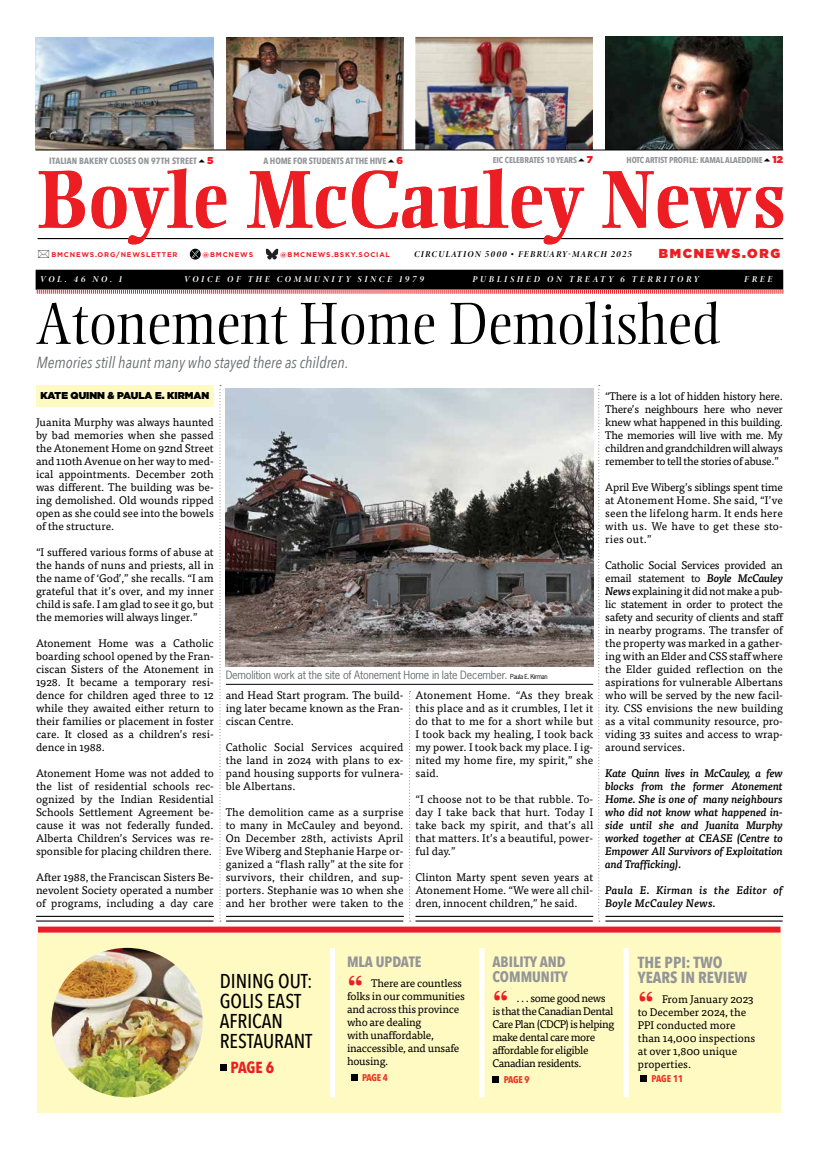
<style>
.page{position:relative;width:819px;height:1152px;background:#fff}
.page>*{position:absolute;margin:0;border:0;box-sizing:border-box;transform-origin:0 0}
.t1{font:300 58px "Ellington MT Std";letter-spacing:.01em;color:#000}
.t2{font:800 27px "Ellington MT Std";color:#ed1d24}
.t3{font:500 20px/20px "Avenir Next Condensed";color:#000}
.t4{font:italic 16px "Avenir Next Condensed";color:#6d6e71}
.t5{font:700 16px/15px "Avenir Next Condensed";color:#939598}
.t6{font:700 16px "Avenir Next Condensed";color:#ed1d24}
.t7{font:700 15px/15px "Avenir Next Condensed";color:#939598}
.t8{font:900 13px "Gotham HTF";letter-spacing:.13em;color:#ed1d24}
.t9{font:11px/13px "Tisa";color:#000;text-align:justify}
.t10{font:italic 500 11px/13px "Tisa";letter-spacing:-.01em;color:#000;text-align:justify}
.t11{font:11px/13px "Tisa";letter-spacing:-.02em;color:#000}
.t12{font:11px/13px "Tisa";letter-spacing:-.035em;color:#000}
.t13{font:italic 500 11px/13px "Tisa";letter-spacing:.02em;color:#000}
.t14{font:10.8px "News Gothic Std";letter-spacing:-.02em;color:#6d6e71}
.t15{font:900 10px "Gotham HTF";color:#000}
.t16{font:700 9.7px "Avenir Next Condensed";letter-spacing:-.025em;color:#ee3524}
.t17{font:italic 9px "Minion Variable Concept";letter-spacing:.305em;color:#fff}
.t18{font:italic 9px "Minion Variable Concept";letter-spacing:.135em;color:#000}
.t19{font:700 9px "Avenir Next Condensed";letter-spacing:.01em;color:#939598}
.t20{font:700 9px "Avenir Next Condensed";letter-spacing:-.01em;color:#939598}
.t21{font:700 8.5px "Avenir Next Condensed";letter-spacing:-.01em;color:#939598}
.t22{font:700 6.9px "Gotham HTF";letter-spacing:.12em;color:#ed1d24}
.s1{font-family:"Gotham HTF";font-weight:900;font-size:10px;color:#ed1d24}
.s2{font-size:6.5px;color:#000}
.s3{font-weight:500;font-style:italic}
</style>
<div class="page">
<div style="left:37px;top:933px;width:744px;height:180px;background:#fffac2"></div>
<img style="left:52px;top:948px;width:151px;height:149px">
<div style="left:351px;top:1074px;width:7px;height:7px;background:#000"></div>
<div style="left:492px;top:1076px;width:7px;height:7px;background:#000"></div>
<div style="left:640px;top:1075px;width:7px;height:7px;background:#000"></div>
<hr style="left:38px;top:238px;width:745px;height:1px;background:#000">
<img style="left:226px;top:38px;width:178px;height:112px">
<img style="left:36px;top:38px;width:178px;height:112px">
<img style="left:415px;top:37px;width:178px;height:113px">
<img style="left:605px;top:37px;width:178px;height:113px">
<div style="left:36px;top:270px;width:747px;height:20px;background:#000"></div>
<svg style="left:37px;top:289px;width:747px;height:5px;background:#de8b8e"></svg>
<svg style="left:39px;top:169px;width:744px;height:75px"></svg>
<svg style="left:190px;top:249px;width:11px;height:11px"></svg>
<svg style="left:192px;top:251px;width:7px;height:7px"></svg>
<svg style="left:266px;top:249px;width:12px;height:11px"></svg>
<hr style="left:36px;top:150px;width:747px;height:1px;background:#000">
<div style="left:479px;top:948px;width:5px;height:149px;background:#fff"></div>
<div style="left:624px;top:948px;width:5px;height:149px;background:#fff"></div>
<div style="left:330px;top:948px;width:5px;height:149px;background:#fff"></div>
<div style="left:220px;top:1064px;width:7px;height:7px;background:#000"></div>
<div style="left:38px;top:927px;width:743px;height:6px;background:#ed1d24"></div>
<svg style="left:219px;top:385px;width:2px;height:537px"></svg>
<svg style="left:409px;top:691px;width:2px;height:231px"></svg>
<svg style="left:598px;top:385px;width:2px;height:537px"></svg>
<div style="left:36px;top:385px;width:178px;height:22px;background:#fffac2"></div>
<hr style="left:226px;top:684px;width:367px;height:1px;background:#000">
<hr style="left:36px;top:921px;width:177px;height:1px;background:#000">
<hr style="left:226px;top:921px;width:177px;height:1px;background:#000">
<hr style="left:36px;top:916px;width:178px;height:1px;background:#000">
<hr style="left:226px;top:916px;width:178px;height:1px;background:#000">
<hr style="left:415px;top:921px;width:178px;height:1px;background:#000">
<hr style="left:605px;top:921px;width:178px;height:1px;background:#000">
<hr style="left:416px;top:916px;width:177px;height:1px;background:#000">
<hr style="left:605px;top:916px;width:178px;height:1px;background:#000">
<img style="left:226px;top:388px;width:367px;height:279px">
<p class="t19" style="left:49px;top:155px;width:166px">ITALIAN BAKERY CLOSES ON 97TH STREET <span class="s1">5</span></p>
<p class="t20" style="left:264px;top:155px;width:141px">A HOME FOR STUDENTS AT THE HIVE <span class="s1">6</span></p>
<p class="t21" style="left:493px;top:155px;width:102px">EIC CELEBRATES 10 YEARS <span class="s1">7</span></p>
<p class="t21" style="left:627px;top:155px;width:158px">HOTC ARTIST PROFILE: KAMAL ALAEDDINE <span class="s1">12</span></p>
<p class="t22" style="left:51px;top:250px;width:128px">BMCNEWS.ORG/NEWSLETTER</p>
<p class="t22" style="left:203px;top:250px;width:52px">@BMCNEWS</p>
<p class="t22" style="left:280px;top:250px;width:111px">@BMCNEWS.BSKY.SOCIAL</p>
<p class="t18" style="left:414px;top:248px;width:219px">CIRCULATION 5000 • FEBRUARY-MARCH 2025</p>
<p class="t8" style="left:659px;top:246px;width:123px">BMCNEWS.ORG</p>
<p class="t17" style="left:41px;top:273px;width:83px">VOL. 46 NO. 1</p>
<p class="t17" style="left:185px;top:273px;width:241px">VOICE OF THE COMMUNITY SINCE 1979</p>
<p class="t17" style="left:473px;top:273px;width:228px">PUBLISHED ON TREATY 6 TERRITORY</p>
<p class="t17" style="left:744px;top:273px;width:30px">FREE</p>
<h1 class="t1" style="left:36px;top:292px;width:685px">Atonement Home Demolished</h1>
<h3 class="t4" style="left:37px;top:353px;width:313px">Memories still haunt many who stayed there as children.</h3>
<p class="t15" style="left:40px;top:390px;width:170px">KATE QUINN &amp; PAULA E. KIRMAN</p>
<p class="t9" style="left:36px;top:415px;width:179px">Juanita Murphy was always haunted by bad memories when she passed the Atonement Home on 92nd Street and 110th Avenue on her way to med&shy;ical appointments. December 20th was different. The building was be&shy;ing demolished. Old wounds ripped open as she could see into the bowels of the structure.</p>
<p class="t9" style="left:36px;top:545px;width:179px">“I suffered various forms of abuse at the hands of nuns and priests, all in the name of ‘God’,” she recalls. “I am grateful that it’s over, and my inner child is safe. I am glad to see it go, but the memories will always linger.”</p>
<p class="t9" style="left:36px;top:636px;width:179px">Atonement Home was a Catholic boarding school opened by the Fran&shy;ciscan Sisters of the Atonement in 1928. It became a temporary resi&shy;dence for children aged three to 12 while they awaited either return to their families or placement in foster care. It closed as a children’s resi&shy;dence in 1988.</p>
<p class="t9" style="left:36px;top:766px;width:179px">Atonement Home was not added to the list of residential schools rec&shy;ognized by the Indian Residential Schools Settlement Agreement be&shy;cause it was not federally funded.<br>Alberta Children’s Services was re&shy;sponsible for placing children there.</p>
<p class="t9" style="left:36px;top:870px;width:179px">After 1988, the Franciscan Sisters Be&shy;nevolent Society operated a number of programs, including a day care</p>
<p class="t14" style="left:226px;top:668px;width:323px">Demolition work at the site of Atonement Home in late December. <span class="s2">Paula E. Kirman</span></p>
<p class="t9" style="left:226px;top:688px;width:179px">and Head Start program. The build&shy;ing later became known as the Fran&shy;ciscan Centre.</p>
<p class="t9" style="left:226px;top:740px;width:179px">Catholic Social Services acquired the land in 2024 with plans to ex&shy;pand housing supports for vulnera&shy;ble Albertans.</p>
<p class="t9" style="left:226px;top:805px;width:179px">The demolition came as a surprise to many in McCauley and beyond.<br>On December 28th, activists April Eve Wiberg and Stephanie Harpe or&shy;ganized a “flash rally” at the site for survivors, their children, and sup&shy;porters. Stephanie was 10 when she and her brother were taken to the</p>
<p class="t9" style="left:416px;top:688px;width:179px">Atonement Home. “As they break this place and as it crumbles, I let it do that to me for a short while but I took back my healing, I took back my power. I took back my place. I ig&shy;nited my home fire, my spirit,” she said.</p>
<p class="t9" style="left:416px;top:792px;width:179px">“I choose not to be that rubble. To&shy;day I take back that hurt. Today I take back my spirit, and that’s all that matters. It’s a beautiful, power&shy;ful day.”</p>
<p class="t9" style="left:416px;top:870px;width:179px">Clinton Marty spent seven years at Atonement Home. “We were all chil&shy;dren, innocent children,” he said.</p>
<p class="t9" style="left:605px;top:389px;width:179px">“There is a lot of hidden history here.<br>There’s neighbours here who never knew what happened in this building.<br>The memories will live with me. My children and grandchildren will always remember to tell the stories of abuse.”</p>
<p class="t9" style="left:605px;top:480px;width:179px">April Eve Wiberg’s siblings spent time at Atonement Home. She said, “I’ve seen the lifelong harm. It ends here with us. We have to get these sto&shy;ries out.”</p>
<p class="t9" style="left:605px;top:558px;width:179px">Catholic Social Services provided an email statement to <span class="s3">Boyle McCauley News</span> explaining it did not make a pub&shy;lic statement in order to protect the safety and security of clients and staff in nearby programs. The transfer of the property was marked in a gather&shy;ing with an Elder and CSS staff where the Elder guided reflection on the aspirations for vulnerable Albertans who will be served by the new facil&shy;ity. CSS envisions the new building as a vital community resource, pro&shy;viding 33 suites and access to wrap&shy;around services.</p>
<p class="t10" style="left:605px;top:766px;width:179px">Kate Quinn lives in McCauley, a few blocks from the former Atonement Home. She is one of many neighbours who did not know what happened in&shy;side until she and Juanita Murphy worked together at CEASE (Centre to Empower All Survivors of Exploitation and Trafficking).</p>
<p class="t13" style="left:605px;top:883px;width:179px">Paula E. Kirman is the Editor of<br>Boyle McCauley News.</p>
<h3 class="t3" style="left:220px;top:971px;width:94px">DINING OUT:<br>GOLIS EAST<br>AFRICAN<br>RESTAURANT</h3>
<h3 class="t6" style="left:230px;top:1058px;width:45px">PAGE 6</h3>
<h3 class="t7" style="left:347px;top:954px;width:76px">MLA UPDATE</h3>
<h2 class="t2" style="left:347px;top:969px;width:18px">“</h2>
<p class="t11" style="left:347px;top:976px;width:119px;text-indent:24px">There are countless folks in our communities and across this province who are dealing<br>with unaffordable, inaccessible, and unsafe housing.</p>
<p class="t16" style="left:362px;top:1072px;width:27px">PAGE 4</p>
<h3 class="t7" style="left:492px;top:954px;width:77px">ABILITY AND<br>COMMUNITY</h3>
<h2 class="t2" style="left:492px;top:984px;width:18px">“</h2>
<p class="t12" style="left:492px;top:991px;width:123px;text-indent:24px">. . . some good news is that the Canadian Dental<br>Care Plan (CDCP) is helping make dental care more affordable for eligible<br>Canadian residents.</p>
<p class="t16" style="left:504px;top:1074px;width:27px">PAGE 9</p>
<h3 class="t5" style="left:638px;top:955px;width:111px">THE PPI: TWO<br>YEARS IN REVIEW</h3>
<h2 class="t2" style="left:638px;top:985px;width:18px">“</h2>
<p class="t9" style="left:638px;top:992px;width:119px;text-align:left;text-indent:24px">From January 2023 to December 2024, the<br>PPI conducted more than 14,000 inspections at over 1,800 unique properties.</p>
<p class="t16" style="left:651px;top:1073px;width:33px">PAGE 11</p>
</div>
